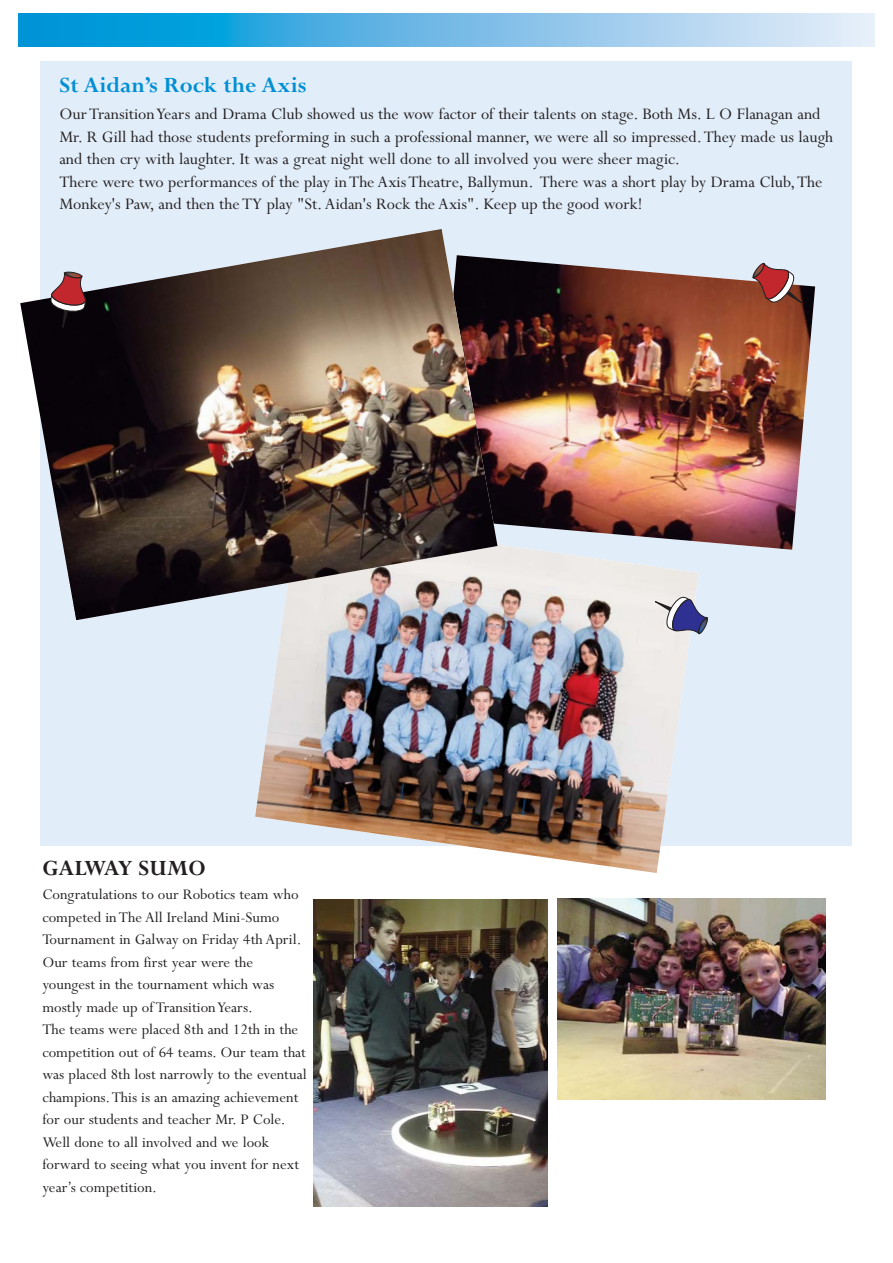
<style>
.page{position:relative;width:893px;height:1263px;background:#fff}
.page>*{position:absolute;margin:0;border:0;box-sizing:border-box;transform-origin:0 0}
.t1{font:700 24px "Perpetua";color:#008fd4}
.t2{font:700 24px "Perpetua";color:#231f20}
.t3{font:18px/22.5px "Perpetua";color:#231f20}
.t4{font:16.5px/22.5px "Perpetua";color:#231f20}
</style>
<div class="page">
<svg style="left:18px;top:14px;width:856px;height:33px;background:#6abce6"></svg>
<div style="left:40px;top:62px;width:811px;height:784px;background:#e1edf9"></div>
<img style="left:557px;top:899px;width:268px;height:200px">
<img style="left:497px;top:258px;width:318px;height:292px">
<img style="left:255px;top:517px;width:443px;height:356px">
<img style="left:20px;top:229px;width:477px;height:390px">
<svg style="left:654px;top:596px;width:54px;height:39px"></svg>
<svg style="left:751px;top:262px;width:51px;height:42px"></svg>
<svg style="left:50px;top:271px;width:38px;height:57px"></svg>
<img style="left:314px;top:899px;width:234px;height:308px">
<h1 class="t1" style="left:59px;top:77px;width:249px">St Aidan’s Rock the Axis</h1>
<p class="t3" style="left:59px;top:105px;width:775px">Our Transition Years and Drama Club showed us the wow factor of their talents on stage. Both Ms. L O Flanagan and Mr. R Gill had those students preforming in such a professional manner, we were all so impressed. They made us laugh and then cry with laughter. It was a great night well done to all involved you were sheer magic.<br>There were two performances of the play in The Axis Theatre, Ballymun. There was a short play by Drama Club, The Monkey's Paw, and then the TY play "St. Aidan's Rock the Axis". Keep up the good work!</p>
<h1 class="t2" style="left:42px;top:860px;width:165px">GALWAY SUMO</h1>
<p class="t4" style="left:42px;top:885px;width:266px">Congratulations to our Robotics team who competed in The All Ireland Mini-Sumo Tournament in Galway on Friday 4th April.<br>Our teams from first year were the youngest in the tournament which was mostly made up of Transition Years.<br>The teams were placed 8th and 12th in the competition out of 64 teams. Our team that was placed 8th lost narrowly to the eventual champions. This is an amazing achievement for our students and teacher Mr. P Cole.<br>Well done to all involved and we look forward to seeing what you invent for next year’s competition.</p>
</div>
